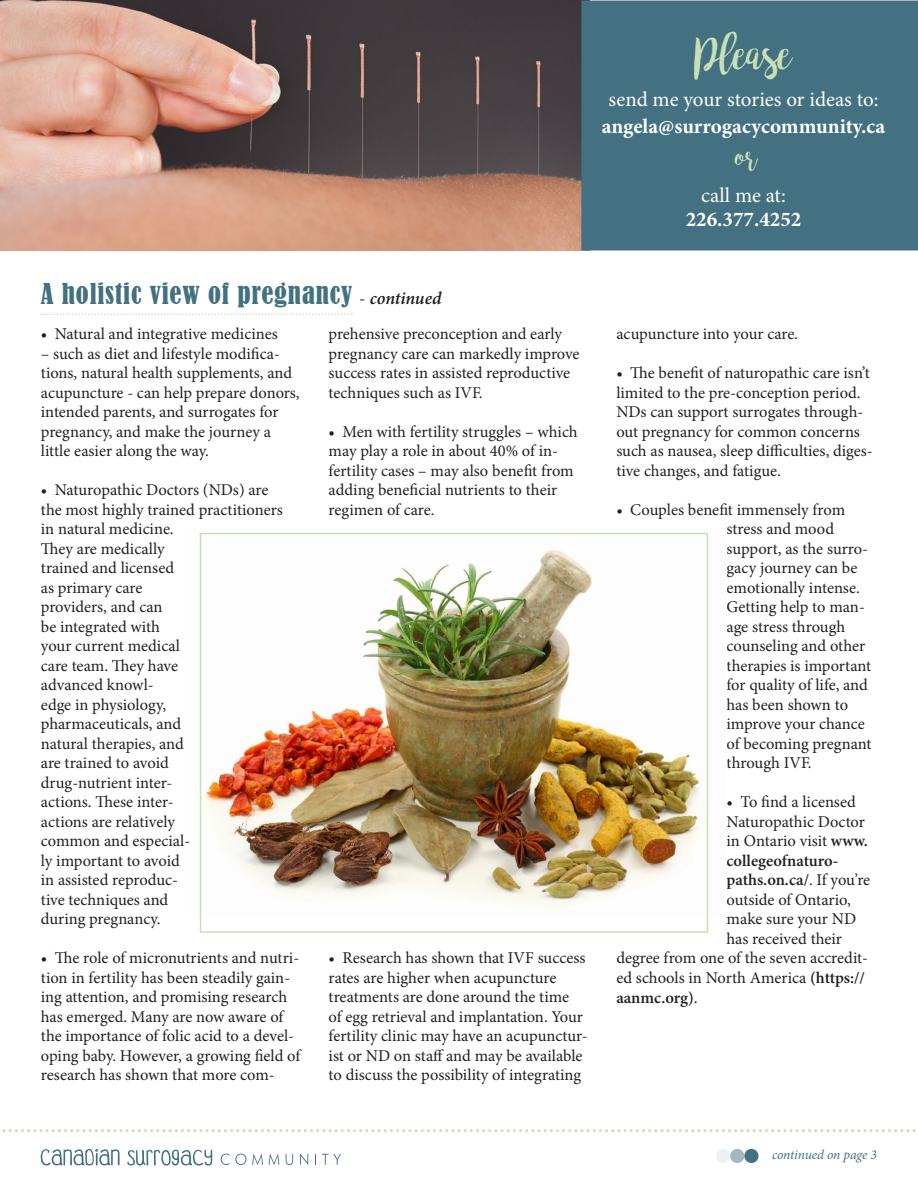
<style>
.page{position:relative;width:918px;height:1188px;background:#fff}
.page>*{position:absolute;margin:0;border:0;box-sizing:border-box;transform-origin:0 0}
.t1{font:46.5px "bromello";color:#c9dfb6}
.t2{font:30px "bromello";color:#c9dfb6}
.t3{font:condensed 27px "Bernard";letter-spacing:.03em;color:#437182}
.t4{font:700 21px "Minion Pro";color:#fff}
.t5{font:21px "Minion Pro";color:#fff}
.t6{font:16.5px/19.5px "Minion Pro";letter-spacing:-.005em;color:#231f20}
.t7{font:600 16.5px "Minion Pro";color:#231f20}
.t8{font:italic 13.5px "Minion Pro";letter-spacing:-.01em;color:#437182}
.s1{font-family:"Minion Pro";font-stretch:normal;font-size:18px;color:#231f20}
.s2{font-family:"Minion Pro";font-weight:600;font-style:italic;font-stretch:normal;font-size:18px;color:#231f20}
.s3{font-weight:600}
.s4{font-weight:400}
.s5{font-weight:500}
</style>
<div class="page">
<img style="left:0;top:0;width:589px;height:251px">
<svg style="left:42px;top:313px;width:310px;height:2px"></svg>
<div style="left:582px;top:1px;width:336px;height:249px;background:#437182"></div>
<div style="left:581px;top:1px;width:337px;height:250px;border:2px solid #437182"></div>
<img style="left:199px;top:532px;width:510px;height:384px">
<svg style="left:221px;top:1154px;width:25px;height:11px"></svg>
<svg style="left:252px;top:1153px;width:11px;height:12px"></svg>
<svg style="left:269px;top:1153px;width:10px;height:12px"></svg>
<svg style="left:286px;top:1154px;width:7px;height:11px"></svg>
<svg style="left:300px;top:1153px;width:8px;height:12px"></svg>
<svg style="left:322px;top:1154px;width:19px;height:11px"></svg>
<svg style="left:41px;top:1149px;width:79px;height:17px"></svg>
<svg style="left:127px;top:1150px;width:85px;height:16px"></svg>
<svg style="left:2px;top:1129px;width:914px;height:3px"></svg>
<div style="left:716px;top:1149px;width:14px;height:14px;background:#ecf1f2;border-radius:50%"></div>
<div style="left:730px;top:1149px;width:14px;height:14px;background:#a1b8c0;border-radius:50%"></div>
<div style="left:744px;top:1149px;width:15px;height:14px;background:#437182;border-radius:50%"></div>
<div style="left:200px;top:533px;width:508px;height:400px;border:2px solid #c9dfb6"></div>
<h1 class="t1" style="left:695px;top:26px;width:99px">Please</h1>
<p class="t5" style="left:609px;top:85px;width:271px">send me your stories or ideas to:</p>
<p class="t4" style="left:602px;top:111px;width:285px">angela@surrogacycommunity.ca</p>
<h2 class="t2" style="left:736px;top:138px;width:22px">or</h2>
<p class="t5" style="left:701px;top:181px;width:86px">call me at:</p>
<p class="t4" style="left:686px;top:204px;width:117px">226.377.4252</p>
<h3 class="t3" style="left:41px;top:278px;width:402px">A holistic view of pregnancy <span class="s1">-</span> <span class="s2">continued</span></h3>
<p class="t6" style="left:41px;top:324px;width:238px">• Natural and integrative medicines</p>
<p class="t6" style="left:41px;top:344px;width:260px">– such as diet and lifestyle modifica&shy;tions, natural health supplements, and acupuncture - can help prepare donors, intended parents, and surrogates for pregnancy, and make the journey a little easier along the way.</p>
<p class="t6" style="left:41px;top:480px;width:243px">• Naturopathic Doctors (NDs) are the most highly trained practitioners in natural medicine.<br>They are medically<br>trained and licensed<br>as primary care<br>providers, and can<br>be integrated with<br>your current medical<br>care team. They have<br>advanced knowl-<br>edge in physiology,<br>pharmaceuticals, and<br>natural therapies, and<br>are trained to avoid<br>drug-nutrient inter-<br>actions. These inter-<br>actions are relatively<br>common and especial-<br>ly important to avoid<br>in assisted reproduc-<br>tive techniques and<br>during pregnancy.</p>
<p class="t6" style="left:41px;top:948px;width:261px">• The role of micronutrients and nutri&shy;tion in fertility has been steadily gain&shy;ing attention, and promising research has emerged. Many are now aware of the importance of folic acid to a devel&shy;oping baby. However, a growing field of research has shown that more com-</p>
<p class="t6" style="left:329px;top:324px;width:253px">prehensive preconception and early pregnancy care can markedly improve success rates in assisted reproductive techniques such as IVF.</p>
<p class="t6" style="left:329px;top:422px;width:251px">• Men with fertility struggles – which may play a role in about 40% of in&shy;fertility cases – may also benefit from adding beneficial nutrients to their regimen of care.</p>
<p class="t6" style="left:329px;top:948px;width:261px">• Research has shown that IVF success rates are higher when acupuncture treatments are done around the time<br>of egg retrieval and implantation. Your fertility clinic may have an acupunctur&shy;ist or ND on staff and may be available to discuss the possibility of integrating</p>
<p class="t6" style="left:616px;top:324px;width:183px">acupuncture into your care.</p>
<p class="t6" style="left:616px;top:363px;width:258px">• The benefit of naturopathic care isn’t limited to the pre-conception period.<br>NDs can support surrogates through&shy;out pregnancy for common concerns such as nausea, sleep difficulties, diges&shy;tive changes, and fatigue.</p>
<p class="t6" style="left:727px;top:500px;width:146px;text-indent:-110px">• Couples benefit immensely from stress and mood support, as the surro&shy;gacy journey can be emotionally intense.<br>Getting help to man&shy;age stress through counseling and other therapies is important for quality of life, and has been shown to improve your chance of becoming pregnant through IVF.</p>
<p class="t6" style="left:727px;top:793px;width:131px">• To find a licensed</p>
<p class="t6" style="left:727px;top:812px;width:140px">Naturopathic Doctor</p>
<p class="t6" style="left:727px;top:832px;width:143px">in Ontario visit <span class="s3">www.</span></p>
<p class="t7" style="left:727px;top:849px;width:113px">collegeofnaturo-</p>
<p class="t7" style="left:727px;top:869px;width:145px">paths.on.ca/<span class="s4">. If you’re</span></p>
<p class="t6" style="left:727px;top:890px;width:126px">outside of Ontario,</p>
<p class="t6" style="left:727px;top:910px;width:131px">make sure your ND</p>
<p class="t6" style="left:727px;top:929px;width:117px">has received their</p>
<p class="t6" style="left:616px;top:949px;width:253px">degree from one of the seven accredit-</p>
<p class="t6" style="left:616px;top:968px;width:250px">ed schools in North America <span class="s3">(https://</span></p>
<p class="t7" style="left:616px;top:986px;width:83px">aanmc.org)<span class="s5">.</span></p>
<p class="t8" style="left:772px;top:1145px;width:107px">continued on page 3</p>
</div>
